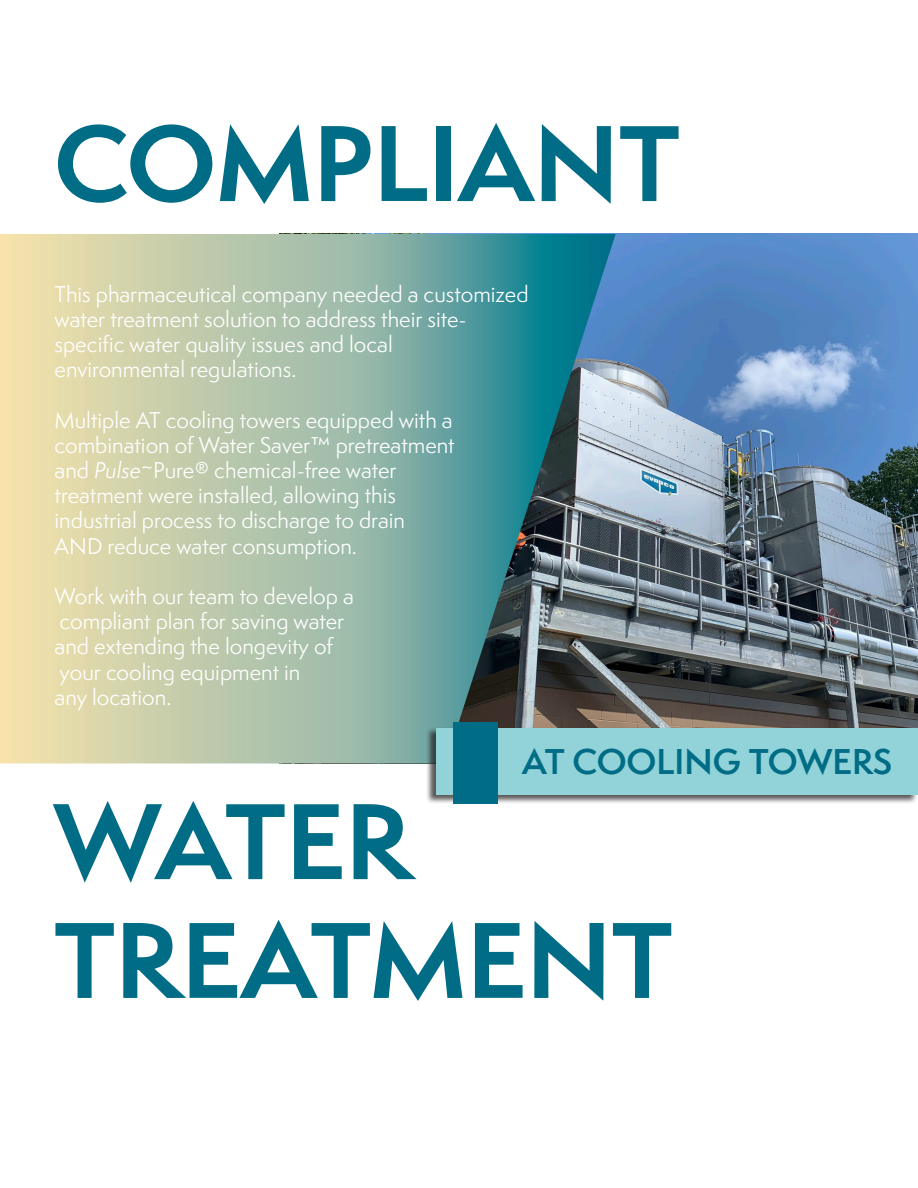
<style>
.page{position:relative;width:918px;height:1188px;background:#fff}
.page>*{position:absolute;margin:0;border:0;box-sizing:border-box;transform-origin:0 0}
.t1{font:700 99px "Semplicita Pro";color:#006c85}
.t2{font:600 33px "Semplicita Pro";color:#006c85}
.t3{font:21px/25.2px "Semplicita Pro";color:#fff}
.s1{font-style:italic}
</style>
<div class="page">
<img style="left:616px;top:234px;width:302px;height:493px">
<svg style="left:0;top:234px;width:616px;height:530px;background:#9cb4a0"></svg>
<div style="left:425px;top:727px;width:493px;height:77px;background:#231f20;opacity:.75"></div>
<div style="left:436px;top:728px;width:482px;height:66px;background:#91d3d8"></div>
<div style="left:454px;top:722px;width:44px;height:81px;background:#006c85"></div>
<p class="t1" style="left:54px;top:90px;width:628px">COMPLIANT</p>
<p class="t3" style="left:55px;top:281px;width:476px">This pharmaceutical company needed a customized water treatment solution to address their site&shy;specific water quality issues and local environmental regulations.</p>
<p class="t3" style="left:55px;top:407px;width:402px">Multiple AT cooling towers equipped with a combination of Water Saver™ pretreatment and <span class="s1">Pulse</span>~Pure® chemical-free water treatment were installed, allowing this industrial process to discharge to drain AND reduce water consumption.</p>
<p class="t3" style="left:55px;top:583px;width:301px">Work with our team to develop a compliant plan for saving water and extending the longevity of your cooling equipment in<br>any location.</p>
<p class="t2" style="left:522px;top:737px;width:372px">AT COOLING TOWERS</p>
<p class="t1" style="left:54px;top:768px;width:359px">WATER</p>
<p class="t1" style="left:54px;top:887px;width:620px">TREATMENT</p>
</div>
